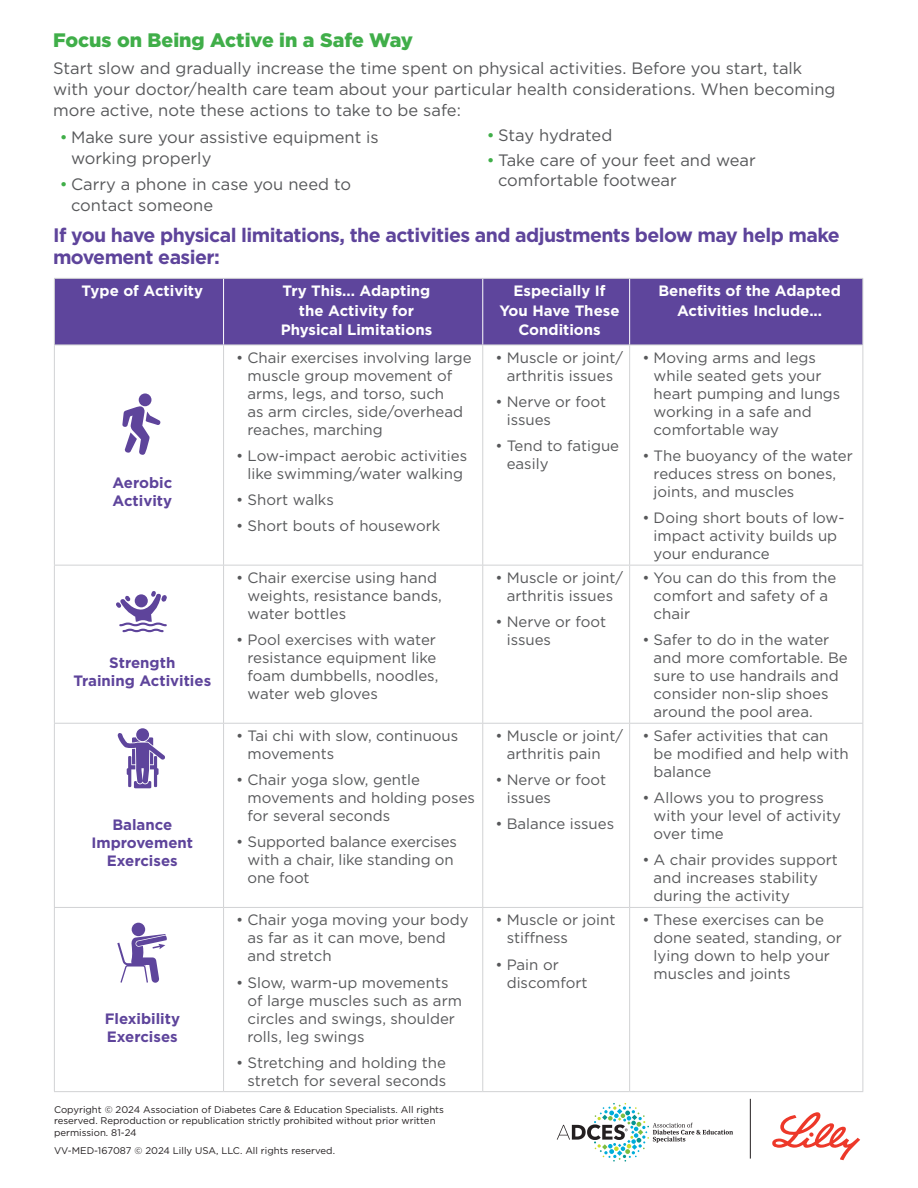
<style>
.page{position:relative;width:918px;height:1188px;background:#fff}
.page>*{position:absolute;margin:0;border:0;box-sizing:border-box;transform-origin:0 0}
.Body{font:700 19.5px/22.5px "Gotham";letter-spacing:-.03em;color:#5e449b}
.subhead{font:900 19.5px "Gotham";color:#40ae49}
.Body-2{font:16.5px/21px "Gotham";color:#57585a}
.Bullet{font:16.5px/21px "Gotham";color:#57585a}
.Bullet-2{font:15px/18px "Gotham";color:#57585a}
.Bullet-3{font:700 15px/19.5px "Gotham";color:#fff;text-align:center}
.Bullet-4{font:700 15px/18px "Gotham";color:#5e449b}
.t1{font:9.6px/11.9px "Gotham";color:#231f20}
.s1{color:#40ae49}
</style>
<div class="page">
<div style="left:55px;top:279px;width:807px;height:66px;background:#5e459c"></div>
<hr style="left:54px;top:278px;width:170px;height:1px;background:#d1d2d4">
<hr style="left:54px;top:279px;width:1px;height:66px;background:#d1d2d4">
<hr style="left:224px;top:278px;width:259px;height:1px;background:#d1d2d4">
<hr style="left:483px;top:278px;width:147px;height:1px;background:#d1d2d4">
<hr style="left:630px;top:278px;width:233px;height:1px;background:#d1d2d4">
<hr style="left:862px;top:279px;width:1px;height:66px;background:#d1d2d4">
<hr style="left:54px;top:345px;width:170px;height:1px;background:#d1d2d4">
<hr style="left:224px;top:345px;width:259px;height:1px;background:#d1d2d4">
<hr style="left:483px;top:345px;width:147px;height:1px;background:#d1d2d4">
<hr style="left:630px;top:345px;width:233px;height:1px;background:#d1d2d4">
<hr style="left:54px;top:345px;width:1px;height:220px;background:#d1d2d4">
<hr style="left:223px;top:345px;width:1px;height:220px;background:#d1d2d4">
<hr style="left:482px;top:345px;width:1px;height:220px;background:#d1d2d4">
<hr style="left:629px;top:345px;width:1px;height:220px;background:#d1d2d4">
<hr style="left:862px;top:345px;width:1px;height:220px;background:#d1d2d4">
<hr style="left:54px;top:565px;width:170px;height:1px;background:#d1d2d4">
<hr style="left:54px;top:566px;width:1px;height:157px;background:#d1d2d4">
<hr style="left:224px;top:565px;width:259px;height:1px;background:#d1d2d4">
<hr style="left:223px;top:566px;width:1px;height:157px;background:#d1d2d4">
<hr style="left:483px;top:565px;width:147px;height:1px;background:#d1d2d4">
<hr style="left:482px;top:566px;width:1px;height:157px;background:#d1d2d4">
<hr style="left:630px;top:565px;width:233px;height:1px;background:#d1d2d4">
<hr style="left:629px;top:566px;width:1px;height:157px;background:#d1d2d4">
<hr style="left:862px;top:566px;width:1px;height:157px;background:#d1d2d4">
<hr style="left:54px;top:723px;width:170px;height:1px;background:#d1d2d4">
<hr style="left:54px;top:724px;width:1px;height:183px;background:#d1d2d4">
<hr style="left:224px;top:723px;width:259px;height:1px;background:#d1d2d4">
<hr style="left:223px;top:724px;width:1px;height:183px;background:#d1d2d4">
<hr style="left:483px;top:723px;width:147px;height:1px;background:#d1d2d4">
<hr style="left:482px;top:724px;width:1px;height:183px;background:#d1d2d4">
<hr style="left:630px;top:723px;width:233px;height:1px;background:#d1d2d4">
<hr style="left:629px;top:724px;width:1px;height:183px;background:#d1d2d4">
<hr style="left:862px;top:724px;width:1px;height:183px;background:#d1d2d4">
<hr style="left:54px;top:907px;width:170px;height:1px;background:#d1d2d4">
<hr style="left:54px;top:908px;width:1px;height:183px;background:#d1d2d4">
<hr style="left:224px;top:907px;width:259px;height:1px;background:#d1d2d4">
<hr style="left:223px;top:908px;width:1px;height:183px;background:#d1d2d4">
<hr style="left:483px;top:907px;width:147px;height:1px;background:#d1d2d4">
<hr style="left:482px;top:908px;width:1px;height:183px;background:#d1d2d4">
<hr style="left:630px;top:907px;width:233px;height:1px;background:#d1d2d4">
<hr style="left:629px;top:908px;width:1px;height:183px;background:#d1d2d4">
<hr style="left:862px;top:908px;width:1px;height:183px;background:#d1d2d4">
<hr style="left:54px;top:1091px;width:170px;height:1px;background:#d1d2d4">
<hr style="left:224px;top:1091px;width:259px;height:1px;background:#d1d2d4">
<hr style="left:483px;top:1091px;width:147px;height:1px;background:#d1d2d4">
<hr style="left:630px;top:1091px;width:233px;height:1px;background:#d1d2d4">
<hr style="left:223px;top:279px;width:1px;height:66px;background:#fff">
<hr style="left:482px;top:279px;width:1px;height:66px;background:#fff">
<hr style="left:629px;top:279px;width:1px;height:66px;background:#fff">
<svg style="left:122px;top:406px;width:39px;height:49px"></svg>
<div style="left:139px;top:393px;width:13px;height:13px;background:#5e449b;border-radius:50%"></div>
<svg style="left:116px;top:591px;width:51px;height:41px"></svg>
<div style="left:132px;top:923px;width:13px;height:13px;background:#5e459c;border-radius:50%"></div>
<svg style="left:117px;top:934px;width:50px;height:49px"></svg>
<svg style="left:117px;top:733px;width:48px;height:55px"></svg>
<div style="left:136px;top:728px;width:13px;height:13px;background:#5e459c;border-radius:50%"></div>
<hr style="left:750px;top:1099px;width:1px;height:60px;background:#241f21">
<svg style="left:772px;top:1112px;width:88px;height:48px"></svg>
<svg style="left:557px;top:1103px;width:176px;height:59px"></svg>
<p class="subhead" style="left:53px;top:26px;width:362px">Focus on Being Active in a Safe Way</p>
<p class="Body-2" style="left:53px;top:58px;width:784px">Start slow and gradually increase the time spent on physical activities. Before you start, talk with your doctor/health care team about your particular health considerations. When becoming more active, note these actions to take to be safe:</p>
<p class="Bullet" style="left:71px;top:126px;width:309px;text-indent:-11px"><span class="s1">•</span> Make sure your assistive equipment is working properly</p>
<p class="Bullet" style="left:71px;top:173px;width:282px;text-indent:-11px"><span class="s1">•</span> Carry a phone in case you need to contact someone</p>
<p class="Bullet" style="left:487px;top:125px;width:127px"><span class="s1">•</span> Stay hydrated</p>
<p class="Bullet" style="left:498px;top:150px;width:259px;line-height:19.5px;text-indent:-11px"><span class="s1">•</span> Take care of your feet and wear comfortable footwear</p>
<p class="Body" style="left:53px;top:223px;width:788px">If you have physical limitations, the activities and adjustments below may help make movement easier:</p>
<p class="Bullet-3" style="left:82px;top:281px;width:123px">Type of Activity</p>
<p class="Bullet-3" style="left:281px;top:281px;width:153px">Try This... Adapting the Activity for<br>Physical Limitations</p>
<p class="Bullet-3" style="left:500px;top:281px;width:122px">Especially If<br>You Have These<br>Conditions</p>
<p class="Bullet-3" style="left:658px;top:281px;width:184px">Benefits of the Adapted<br>Activities Include...</p>
<p class="Bullet-4" style="left:112px;top:474px;width:61px">Aerobic<br>Activity</p>
<p class="Bullet-4" style="left:73px;top:654px;width:139px;text-align:center">Strength<br>Training Activities</p>
<p class="Bullet-4" style="left:91px;top:816px;width:103px;text-align:center">Balance<br>Improvement<br>Exercises</p>
<p class="Bullet-4" style="left:105px;top:1009px;width:77px">Flexibility<br>Exercises</p>
<p class="Bullet-2" style="left:248px;top:348px;width:226px;text-indent:-11px">• Chair exercises involving large muscle group movement of arms, legs, and torso, such<br>as arm circles, side/overhead reaches, marching</p>
<p class="Bullet-2" style="left:236px;top:446px;width:232px;text-align:center">• Low-impact aerobic activities like swimming/water walking</p>
<p class="Bullet-2" style="left:236px;top:491px;width:99px">• Short walks</p>
<p class="Bullet-2" style="left:236px;top:517px;width:206px">• Short bouts of housework</p>
<p class="Bullet-2" style="left:248px;top:569px;width:196px;text-indent:-11px">• Chair exercise using hand weights, resistance bands, water bottles</p>
<p class="Bullet-2" style="left:248px;top:631px;width:192px;text-indent:-11px">• Pool exercises with water resistance equipment like foam dumbbells, noodles, water web gloves</p>
<p class="Bullet-2" style="left:248px;top:727px;width:212px;text-indent:-11px">• Tai chi with slow, continuous movements</p>
<p class="Bullet-2" style="left:248px;top:771px;width:229px;text-indent:-11px">• Chair yoga slow, gentle movements and holding poses for several seconds</p>
<p class="Bullet-2" style="left:248px;top:833px;width:211px;text-indent:-11px">• Supported balance exercises with a chair, like standing on one foot</p>
<p class="Bullet-2" style="left:248px;top:911px;width:223px;text-indent:-11px">• Chair yoga moving your body as far as it can move, bend and stretch</p>
<p class="Bullet-2" style="left:248px;top:973px;width:216px;text-indent:-11px">• Slow, warm-up movements of large muscles such as arm circles and swings, shoulder rolls, leg swings</p>
<p class="Bullet-2" style="left:236px;top:1053px;width:212px;text-align:right">• Stretching and holding the stretch for several seconds</p>
<p class="t1" style="left:54px;top:1103px;width:392px">Copyright © 2024 Association of Diabetes Care &amp; Education Specialists. All rights reserved. Reproduction or republication strictly prohibited without prior written permission. 81-24</p>
<p class="t1" style="left:54px;top:1144px;width:283px">VV-MED-167087 © 2024 Lilly USA, LLC. All rights reserved.</p>
<p class="Bullet-2" style="left:496px;top:348px;width:129px;text-align:center">• Muscle or joint/ arthritis issues</p>
<p class="Bullet-2" style="left:507px;top:392px;width:101px;text-indent:-11px">• Nerve or foot issues</p>
<p class="Bullet-2" style="left:507px;top:437px;width:114px;text-indent:-11px">• Tend to fatigue easily</p>
<p class="Bullet-2" style="left:654px;top:348px;width:188px;text-indent:-11px">• Moving arms and legs while seated gets your heart pumping and lungs working in a safe and comfortable way</p>
<p class="Bullet-2" style="left:654px;top:446px;width:201px;text-indent:-11px">• The buoyancy of the water reduces stress on bones, joints, and muscles</p>
<p class="Bullet-2" style="left:654px;top:509px;width:192px;text-indent:-11px">• Doing short bouts of low&shy;impact activity builds up your endurance</p>
<p class="Bullet-2" style="left:496px;top:569px;width:129px;text-align:center">• Muscle or joint/ arthritis issues</p>
<p class="Bullet-2" style="left:507px;top:613px;width:101px;text-indent:-11px">• Nerve or foot issues</p>
<p class="Bullet-2" style="left:654px;top:569px;width:184px;text-indent:-11px">• You can do this from the comfort and safety of a chair</p>
<p class="Bullet-2" style="left:654px;top:631px;width:196px;text-indent:-11px">• Safer to do in the water and more comfortable. Be sure to use handrails and consider non-slip shoes around the pool area.</p>
<p class="Bullet-2" style="left:507px;top:727px;width:118px;text-indent:-11px">• Muscle or joint/ arthritis pain</p>
<p class="Bullet-2" style="left:507px;top:771px;width:101px;text-indent:-11px">• Nerve or foot issues</p>
<p class="Bullet-2" style="left:496px;top:815px;width:120px">• Balance issues</p>
<p class="Bullet-2" style="left:654px;top:727px;width:197px;text-indent:-11px">• Safer activities that can be modified and help with balance</p>
<p class="Bullet-2" style="left:654px;top:789px;width:189px;text-indent:-11px">• Allows you to progress with your level of activity over time</p>
<p class="Bullet-2" style="left:654px;top:851px;width:186px;text-indent:-11px">• A chair provides support and increases stability during the activity</p>
<p class="Bullet-2" style="left:507px;top:911px;width:110px;text-indent:-11px">• Muscle or joint stiffness</p>
<p class="Bullet-2" style="left:507px;top:955px;width:82px;text-indent:-11px">• Pain or discomfort</p>
<p class="Bullet-2" style="left:654px;top:911px;width:190px;text-indent:-11px">• These exercises can be done seated, standing, or lying down to help your muscles and joints</p>
</div>
